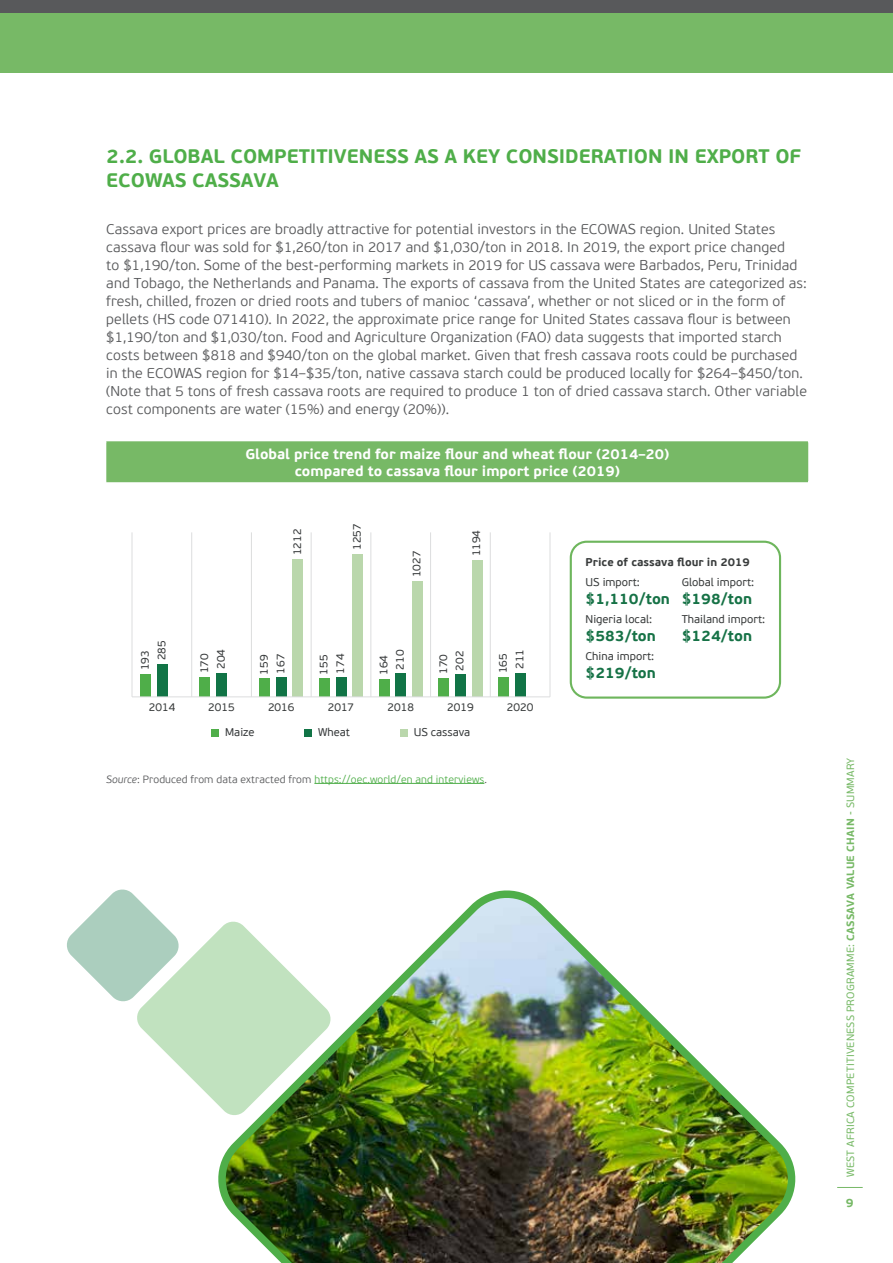
<style>
.page{position:relative;width:893px;height:1263px;background:#fff}
.page>*{position:absolute;margin:0;border:0;box-sizing:border-box;transform-origin:0 0}
.t1{font:700 19.5px/23.4px "PF Beau Sans Pro";color:#4fae49}
.t2{font:700 15px "PF Beau Sans Pro";color:#167246}
.t3{font:300 14.25px/18px "PF Beau Sans Pro";letter-spacing:.01em;color:#58595b}
.t4{font:700 14.25px/17.1px "PF Beau Sans Pro";color:#fff;text-align:center}
.t5{font:700 12px "PF Beau Sans Pro";color:#77b966}
.t6{font:11.25px "PF Beau Sans Pro";color:#393c3c}
.t7{font:11.25px/16.6px "PF Beau Sans Pro";color:#383b3c}
.t8{font:700 11.25px "PF Beau Sans Pro";color:#393c3c}
.t9{font:300 10.5px "PF Beau Sans Pro";letter-spacing:.01em;color:#4fae49}
.t10{font:10.5px "PF Beau Sans Pro";letter-spacing:.02em;color:#77b966}
.s1{font-style:italic;color:#58595b}
.s2{color:#58595b}
.s3{font-weight:700}
</style>
<div class="page">
<div style="left:0;top:0;width:893px;height:72px;background:#77b966"></div>
<div style="left:0;top:0;width:893px;height:13px;background:#58595b"></div>
<svg style="left:837px;top:1187px;width:26px;height:1px"></svg>
<div style="left:107px;top:442px;width:701px;height:40px;background:#77b966"></div>
<hr style="left:106px;top:442px;width:1px;height:39px;background:#77b966">
<hr style="left:106px;top:441px;width:702px;height:1px;background:#77b966">
<hr style="left:106px;top:481px;width:702px;height:1px;background:#77b966">
<hr style="left:314px;top:783px;width:170px;height:1px;background:#4fae49">
<div style="left:212px;top:729px;width:7px;height:7px;background:#4fae49"></div>
<div style="left:305px;top:729px;width:7px;height:7px;background:#117446"></div>
<div style="left:400px;top:729px;width:8px;height:7px;background:#bad7ac"></div>
<div style="left:140px;top:675px;width:11px;height:22px;background:#4fae49"></div>
<div style="left:157px;top:664px;width:10px;height:33px;background:#117446"></div>
<div style="left:200px;top:677px;width:10px;height:20px;background:#4fae49"></div>
<div style="left:216px;top:673px;width:11px;height:24px;background:#117446"></div>
<div style="left:259px;top:679px;width:11px;height:18px;background:#4fae49"></div>
<div style="left:276px;top:678px;width:11px;height:19px;background:#117446"></div>
<div style="left:293px;top:559px;width:10px;height:138px;background:#bad7ac"></div>
<div style="left:319px;top:679px;width:11px;height:18px;background:#4fae49"></div>
<div style="left:336px;top:678px;width:10px;height:19px;background:#117446"></div>
<div style="left:352px;top:554px;width:11px;height:143px;background:#bad7ac"></div>
<div style="left:379px;top:679px;width:10px;height:18px;background:#4fae49"></div>
<div style="left:395px;top:674px;width:11px;height:23px;background:#117446"></div>
<div style="left:412px;top:581px;width:11px;height:116px;background:#bad7ac"></div>
<div style="left:439px;top:678px;width:10px;height:19px;background:#4fae49"></div>
<div style="left:455px;top:675px;width:11px;height:22px;background:#117446"></div>
<div style="left:472px;top:561px;width:10px;height:136px;background:#bad7ac"></div>
<div style="left:498px;top:677px;width:11px;height:20px;background:#4fae49"></div>
<div style="left:515px;top:673px;width:10px;height:24px;background:#117446"></div>
<hr style="left:132px;top:696px;width:418px;height:1px;background:#dcddde">
<hr style="left:132px;top:532px;width:1px;height:165px;background:#dcddde">
<hr style="left:191px;top:532px;width:1px;height:165px;background:#dcddde">
<hr style="left:251px;top:532px;width:1px;height:165px;background:#dcddde">
<hr style="left:311px;top:532px;width:1px;height:165px;background:#dcddde">
<hr style="left:371px;top:532px;width:1px;height:165px;background:#dcddde">
<hr style="left:430px;top:532px;width:1px;height:165px;background:#dcddde">
<hr style="left:490px;top:532px;width:1px;height:165px;background:#dcddde">
<hr style="left:550px;top:532px;width:1px;height:165px;background:#dcddde">
<svg style="left:570px;top:541px;width:211px;height:158px"></svg>
<img style="left:218px;top:890px;width:578px;height:373px">
<svg style="left:67px;top:889px;width:265px;height:227px"></svg>
<h1 class="t1" style="left:106px;top:145px;width:696px">2.2. GLOBAL COMPETITIVENESS AS A KEY CONSIDERATION IN EXPORT OF<br>ECOWAS CASSAVA</h1>
<p class="t3" style="left:106px;top:220px;width:702px">Cassava export prices are broadly attractive for potential investors in the ECOWAS region. United States cassava flour was sold for $1,260/ton in 2017 and $1,030/ton in 2018. In 2019, the export price changed<br>to $1,190/ton. Some of the best-performing markets in 2019 for US cassava were Barbados, Peru, Trinidad and Tobago, the Netherlands and Panama. The exports of cassava from the United States are categorized as: fresh, chilled, frozen or dried roots and tubers of manioc ‘cassava’, whether or not sliced or in the form of pellets (HS code 071410). In 2022, the approximate price range for United States cassava flour is between $1,190/ton and $1,030/ton. Food and Agriculture Organization (FAO) data suggests that imported starch costs between $818 and $940/ton on the global market. Given that fresh cassava roots could be purchased in the ECOWAS region for $14–$35/ton, native cassava starch could be produced locally for $264–$450/ton. (Note that 5 tons of fresh cassava roots are required to produce 1 ton of dried cassava starch. Other variable cost components are water (15%) and energy (20%)).</p>
<p class="t4" style="left:245px;top:445px;width:425px">Global price trend for maize flour and wheat flour (2014–20) compared to cassava flour import price (2019)</p>
<p class="t7" style="left:289px;top:555px;width:28px;rotate:-90deg">1212</p>
<p class="t7" style="left:349px;top:550px;width:28px;rotate:-90deg">1257</p>
<p class="t7" style="left:409px;top:577px;width:28px;rotate:-90deg">1027</p>
<p class="t7" style="left:468px;top:556px;width:28px;rotate:-90deg">1194</p>
<p class="t7" style="left:137px;top:660px;width:21px;text-indent:-10px;rotate:-90deg">193<br>285</p>
<p class="t7" style="left:196px;top:673px;width:26px;text-align:center;rotate:-90deg">170<br>204</p>
<p class="t7" style="left:256px;top:674px;width:22px;rotate:-90deg">159<br>167</p>
<p class="t7" style="left:316px;top:674px;width:22px;rotate:-90deg">155<br>174</p>
<p class="t7" style="left:375px;top:675px;width:27px;text-align:center;rotate:-90deg">164<br>210</p>
<p class="t7" style="left:435px;top:674px;width:25px;rotate:-90deg">170<br>202</p>
<p class="t7" style="left:495px;top:673px;width:26px;text-align:center;rotate:-90deg">165<br>211</p>
<p class="t6" style="left:149px;top:701px;width:28px">2014</p>
<p class="t6" style="left:208px;top:701px;width:28px">2015</p>
<p class="t6" style="left:268px;top:701px;width:28px">2016</p>
<p class="t6" style="left:328px;top:701px;width:28px">2017</p>
<p class="t6" style="left:387px;top:701px;width:28px">2018</p>
<p class="t6" style="left:447px;top:701px;width:28px">2019</p>
<p class="t6" style="left:507px;top:701px;width:28px">2020</p>
<p class="t7" style="left:225px;top:724px;width:31px">Maize</p>
<p class="t7" style="left:318px;top:724px;width:33px">Wheat</p>
<p class="t7" style="left:414px;top:724px;width:58px">US cassava</p>
<p class="t9" style="left:106px;top:773px;width:382px"><span class="s1">Source</span><span class="s2">: Produced from data extracted from</span> https://oec.world/en and interviews<span class="s2">.</span></p>
<p class="t8" style="left:586px;top:555px;width:166px">Price of cassava flour in 2019</p>
<p class="t6" style="left:586px;top:576px;width:56px">US import:</p>
<p class="t2" style="left:586px;top:590px;width:86px">$1,110/ton</p>
<p class="t6" style="left:586px;top:613px;width:68px">Nigeria local:</p>
<p class="t2" style="left:586px;top:627px;width:72px">$583/ton</p>
<p class="t6" style="left:586px;top:650px;width:70px">China import:</p>
<p class="t2" style="left:586px;top:664px;width:72px">$219/ton</p>
<p class="t6" style="left:682px;top:576px;width:74px">Global import:</p>
<p class="t2" style="left:682px;top:590px;width:72px">$198/ton</p>
<p class="t6" style="left:682px;top:613px;width:85px">Thailand import:</p>
<p class="t2" style="left:682px;top:627px;width:72px">$124/ton</p>
<p class="t10" style="left:844px;top:1177px;width:421px;rotate:-90deg">WEST AFRICA COMPETITIVENESS PROGRAMME: <span class="s3">CASSAVA VALUE CHAIN</span> - SUMMARY</p>
<p class="t5" style="left:846px;top:1195px;width:9px">9</p>
</div>
